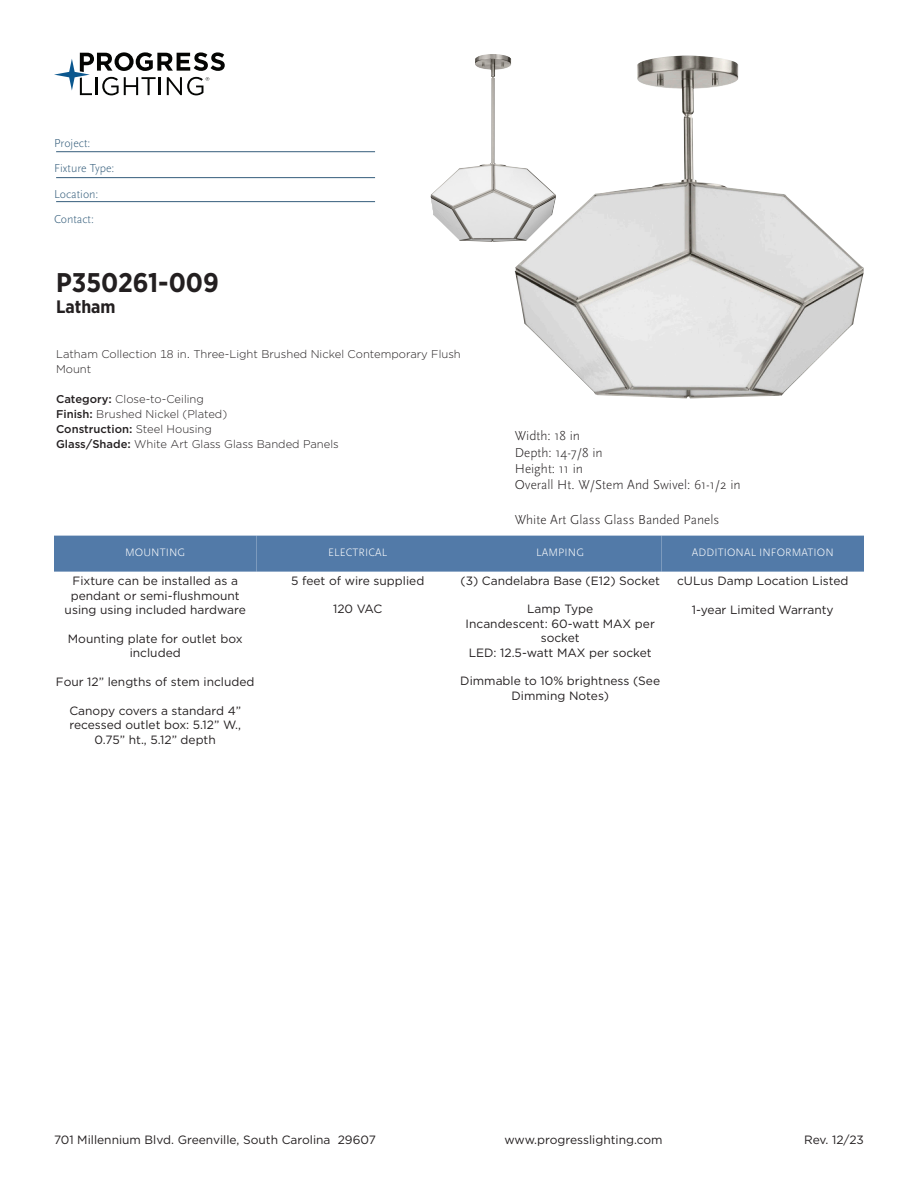
<style>
.page{position:relative;width:918px;height:1188px;background:#fff}
.page>*{position:absolute;margin:0;border:0;box-sizing:border-box;transform-origin:0 0}
.SKU{font:700 27px "Gotham Narrow";color:#231f20}
.Heading{font:700 18px "Gotham Narrow";color:#231f20}
.t1{font:300 13.5px "Scala Sans Pro";color:#231f20}
.Information{font:12px/14.4px "Gotham";color:#231f20;text-align:center}
.t2{font:300 12px "Scala Sans Pro";color:#345d7b}
.Description_body{font:300 11.25px/15px "Gotham";color:#231f20}
.Information-Heading{font:300 11.25px "Scala Sans Pro";letter-spacing:.01em;color:#fff}
.Description_body-2{font:500 11.25px "Gotham";color:#231f20}
.s1{font-weight:500}
.s2{font-weight:300}
</style>
<div class="page">
<svg style="left:54px;top:52px;width:171px;height:43px"></svg>
<hr style="left:56px;top:151px;width:319px;height:1px;background:#345d7b">
<hr style="left:56px;top:177px;width:319px;height:1px;background:#345d7b">
<hr style="left:56px;top:201px;width:319px;height:1px;background:#345d7b">
<img style="left:515px;top:55px;width:349px;height:344px">
<div style="left:54px;top:536px;width:202px;height:36px;background:#527aa8"></div>
<div style="left:256px;top:536px;width:203px;height:36px;background:#527aa8"></div>
<div style="left:459px;top:536px;width:203px;height:36px;background:#527aa8"></div>
<div style="left:662px;top:536px;width:202px;height:36px;background:#527aa8"></div>
<img style="left:431px;top:54px;width:125px;height:188px">
<p class="t2" style="left:54px;top:136px;width:38px">Project:</p>
<p class="t2" style="left:54px;top:161px;width:62px">Fixture Type:</p>
<p class="t2" style="left:54px;top:187px;width:46px">Location:</p>
<p class="t2" style="left:54px;top:212px;width:42px">Contact:</p>
<p class="SKU" style="left:56px;top:265px;width:164px">P350261-009</p>
<p class="Heading" style="left:56px;top:295px;width:61px">Latham</p>
<p class="Description_body" style="left:56px;top:346px;width:406px">Latham Collection 18 in. Three-Light Brushed Nickel Contemporary Flush<br>Mount</p>
<p class="Description_body" style="left:56px;top:391px;width:149px"><span class="s1">Category:</span> Close-to-Ceiling</p>
<p class="Description_body" style="left:56px;top:406px;width:173px"><span class="s1">Finish:</span> Brushed Nickel (Plated)</p>
<p class="Description_body-2" style="left:56px;top:422px;width:157px">Construction: <span class="s2">Steel Housing</span></p>
<p class="Description_body" style="left:56px;top:436px;width:284px"><span class="s1">Glass/Shade:</span> White Art Glass Glass Banded Panels</p>
<p class="t1" style="left:515px;top:428px;width:67px">Width: 18 in</p>
<p class="t1" style="left:515px;top:444px;width:89px">Depth: 14-7/8 in</p>
<p class="t1" style="left:515px;top:461px;width:70px">Height: 11 in</p>
<p class="t1" style="left:515px;top:477px;width:227px">Overall Ht. W/Stem And Swivel: 61-1/2 in</p>
<p class="t1" style="left:515px;top:512px;width:206px">White Art Glass Glass Banded Panels</p>
<p class="Information-Heading" style="left:125px;top:546px;width:62px">MOUNTING</p>
<p class="Information" style="left:65px;top:574px;width:183px">Fixture can be installed as a pendant or semi-flushmount using using included hardware</p>
<p class="Information" style="left:68px;top:631px;width:176px">Mounting plate for outlet box included</p>
<p class="Information" style="left:56px;top:674px;width:200px">Four 12” lengths of stem included</p>
<p class="Information" style="left:69px;top:703px;width:173px">Canopy covers a standard 4” recessed outlet box: 5.12” W.,<br>0.75” ht., 5.12” depth</p>
<p class="Information-Heading" style="left:328px;top:546px;width:61px">ELECTRICAL</p>
<p class="Information" style="left:291px;top:573px;width:135px">5 feet of wire supplied</p>
<p class="Information" style="left:333px;top:602px;width:51px">120 VAC</p>
<p class="Information-Heading" style="left:536px;top:546px;width:49px">LAMPING</p>
<p class="Information" style="left:461px;top:573px;width:201px">(3) Candelabra Base (E12) Socket</p>
<p class="Information" style="left:527px;top:602px;width:68px">Lamp Type</p>
<p class="Information" style="left:466px;top:616px;width:191px">Incandescent: 60-watt MAX per socket</p>
<p class="Information" style="left:469px;top:645px;width:185px">LED: 12.5-watt MAX per socket</p>
<p class="Information" style="left:460px;top:674px;width:201px">Dimmable to 10% brightness (See<br>Dimming Notes)</p>
<p class="Information-Heading" style="left:692px;top:546px;width:143px">ADDITIONAL INFORMATION</p>
<p class="Information" style="left:677px;top:574px;width:173px">cULus Damp Location Listed</p>
<p class="Information" style="left:692px;top:602px;width:143px">1-year Limited Warranty</p>
<p class="Information" style="left:54px;top:1132px;width:323px">701 Millennium Blvd. Greenville, South Carolina 29607</p>
<p class="Information" style="left:504px;top:1132px;width:160px">www.progresslighting.com</p>
<p class="Information" style="left:804px;top:1132px;width:61px">Rev. 12/23</p>
</div>
